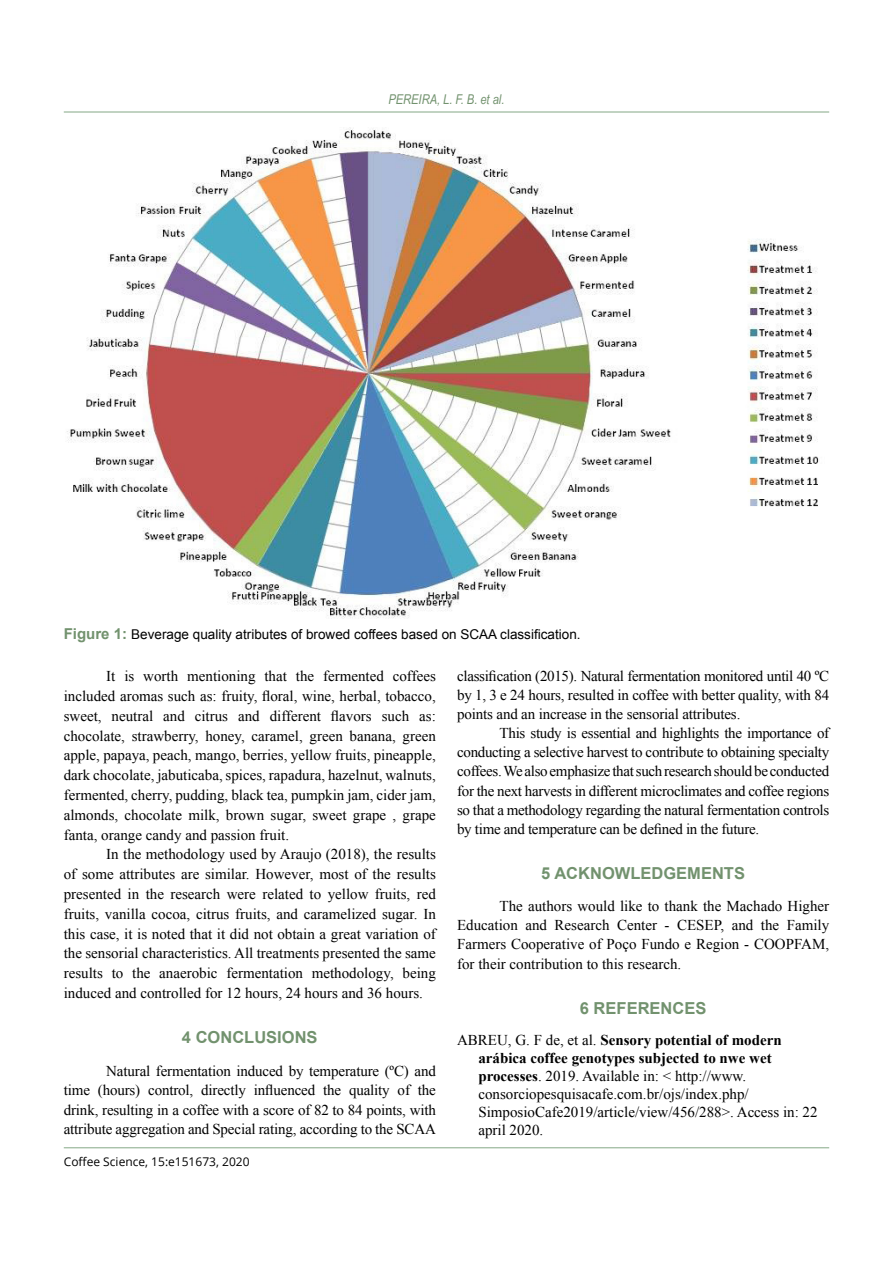
<style>
.page{position:relative;width:893px;height:1263px;background:#fff}
.page>*{position:absolute;margin:0;border:0;box-sizing:border-box;transform-origin:0 0}
.t1{font:700 16.5px "Arial";color:#72926e}
.t2{font:15px/19.8px "Times New Roman";color:#000;text-align:justify}
.t3{font:13.5px "Arial";color:#000}
.t4{font:italic 13.5px "Arial Narrow";color:#72926e}
.t5{font:12px "Open Sans";color:#000}
.s1{font-weight:700;font-size:15px;color:#72926e}
.s2{font-weight:700}
</style>
<div class="page">
<hr style="left:64px;top:1147px;width:765px;height:1px;background:#84a886">
<hr style="left:64px;top:112px;width:765px;height:1px;background:#84a886">
<img style="left:67px;top:128px;width:752px;height:491px">
<p class="t4" style="left:388px;top:90px;width:118px">PEREIRA, L. F. B. et al.</p>
<p class="t3" style="left:64px;top:625px;width:518px"><span class="s1">Figure 1:</span> Beverage quality atributes of browed coffees based on SCAA classification.</p>
<p class="t2" style="left:64px;top:666px;width:374px;text-indent:43px">It is worth mentioning that the fermented coffees included aromas such as: fruity, floral, wine, herbal, tobacco, sweet, neutral and citrus and different flavors such as: chocolate, strawberry, honey, caramel, green banana, green apple, papaya, peach, mango, berries, yellow fruits, pineapple, dark chocolate, jabuticaba, spices, rapadura, hazelnut, walnuts, fermented, cherry, pudding, black tea, pumpkin jam, cider jam, almonds, chocolate milk, brown sugar, sweet grape , grape fanta, orange candy and passion fruit.</p>
<p class="t2" style="left:64px;top:844px;width:374px;text-indent:43px">In the methodology used by Araujo (2018), the results of some attributes are similar. However, most of the results presented in the research were related to yellow fruits, red fruits, vanilla cocoa, citrus fruits, and caramelized sugar. In this case, it is noted that it did not obtain a great variation of the sensorial characteristics. All treatments presented the same results to the anaerobic fermentation methodology, being induced and controlled for 12 hours, 24 hours and 36 hours.</p>
<p class="t1" style="left:182px;top:1026px;width:137px">4 CONCLUSIONS</p>
<p class="t2" style="left:64px;top:1060px;width:374px;text-indent:43px">Natural fermentation induced by temperature (ºC) and time (hours) control, directly influenced the quality of the drink, resulting in a coffee with a score of 82 to 84 points, with attribute aggregation and Special rating, according to the SCAA</p>
<p class="t5" style="left:64px;top:1153px;width:187px">Coffee Science, 15:e151673, 2020</p>
<p class="t2" style="left:457px;top:666px;width:374px;line-height:19px">classification (2015). Natural fermentation monitored until 40 ºC by 1, 3 e 24 hours, resulted in coffee with better quality, with 84 points and an increase in the sensorial attributes.</p>
<p class="t2" style="left:457px;top:723px;width:374px;line-height:19.2px;text-indent:43px">This study is essential and highlights the importance of conducting a selective harvest to contribute to obtaining specialty coffees. We also emphasize that such research should be conducted for the next harvests in different microclimates and coffee regions so that a methodology regarding the natural fermentation controls by time and temperature can be defined in the future.</p>
<p class="t1" style="left:541px;top:862px;width:205px">5 ACKNOWLEDGEMENTS</p>
<p class="t2" style="left:457px;top:896px;width:374px;line-height:19.2px;text-indent:43px">The authors would like to thank the Machado Higher Education and Research Center - CESEP, and the Family Farmers Cooperative of Poço Fundo e Region - COOPFAM, for their contribution to this research.</p>
<p class="t1" style="left:580px;top:997px;width:128px">6 REFERENCES</p>
<p class="t2" style="left:478px;top:1030px;width:341px;line-height:18px;text-align:left;text-indent:-21px">ABREU, G. F de, et al. <span class="s2">Sensory potential of modern arábica coffee genotypes subjected to nwe wet processes</span>. 2019. Available in: &lt; http://www. consorciopesquisacafe.com.br/ojs/index.php/ SimposioCafe2019/article/view/456/288&gt;. Access in: 22 april 2020.</p>
</div>
